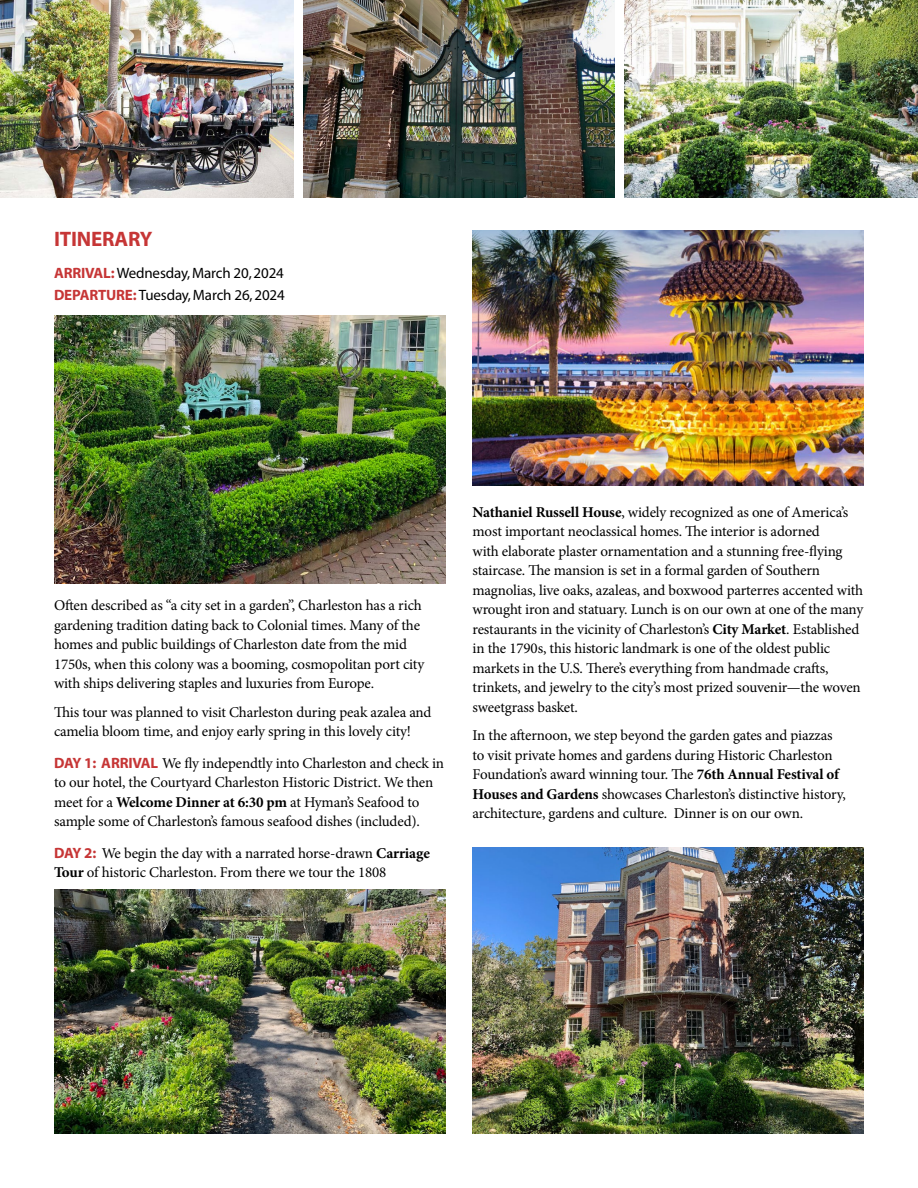
<style>
.page{position:relative;width:918px;height:1188px;background:#fff}
.page>*{position:absolute;margin:0;border:0;box-sizing:border-box;transform-origin:0 0}
.t1{font:700 21px "Myriad";letter-spacing:-.01em;color:#c63636}
.t2{font:15px/19.5px "Minion Pro";letter-spacing:-.015em;color:#000}
.t3{font:15px/22.5px "Myriad";letter-spacing:-.01em;color:#000}
.s1{font-weight:700;color:#c63636}
.s2{font-family:"Myriad";font-weight:700;color:#c63636}
.s3{font-weight:700}
</style>
<div class="page">
<img style="left:54px;top:889px;width:392px;height:245px">
<img style="left:54px;top:315px;width:392px;height:268px">
<img style="left:472px;top:230px;width:392px;height:255px">
<img style="left:303px;top:0;width:312px;height:198px">
<img style="left:0;top:0;width:293px;height:198px">
<img style="left:625px;top:0;width:293px;height:198px">
<img style="left:472px;top:848px;width:392px;height:285px">
<h1 class="t1" style="left:54px;top:228px;width:100px">ITINERARY</h1>
<p class="t3" style="left:54px;top:262px;width:232px"><span class="s1">ARRIVAL:</span> Wednesday, March 20, 2024<br><span class="s1">DEPARTURE:</span> Tuesday, March 26, 2024</p>
<p class="t2" style="left:54px;top:596px;width:372px">Often described as “a city set in a garden”, Charleston has a rich gardening tradition dating back to Colonial times. Many of the homes and public buildings of Charleston date from the mid 1750s, when this colony was a booming, cosmopolitan port city with ships delivering staples and luxuries from Europe.</p>
<p class="t2" style="left:54px;top:702px;width:379px">This tour was planned to visit Charleston during peak azalea and camelia bloom time, and enjoy early spring in this lovely city!</p>
<p class="t2" style="left:54px;top:753px;width:392px"><span class="s2">DAY 1: ARRIVAL</span> We fly independtly into Charleston and check in to our hotel, the Courtyard Charleston Historic District. We then meet for a <span class="s3">Welcome Dinner at 6:30 pm</span> at Hyman’s Seafood to sample some of Charleston’s famous seafood dishes (included).</p>
<p class="t2" style="left:54px;top:843px;width:377px"><span class="s2">DAY 2:</span> We begin the day with a narrated horse-drawn <span class="s3">Carriage<br>Tour</span> of historic Charleston. From there we tour the 1808</p>
<p class="t2" style="left:472px;top:502px;width:392px"><span class="s3">Nathaniel Russell House</span>, widely recognized as one of America’s most important neoclassical homes. The interior is adorned<br>with elaborate plaster ornamentation and a stunning free-flying staircase. The mansion is set in a formal garden of Southern magnolias, live oaks, azaleas, and boxwood parterres accented with wrought iron and statuary. Lunch is on our own at one of the many restaurants in the vicinity of Charleston’s <span class="s3">City Market</span>. Established in the 1790s, this historic landmark is one of the oldest public markets in the U.S. There’s everything from handmade crafts, trinkets, and jewelry to the city’s most prized souvenir—the woven sweetgrass basket.</p>
<p class="t2" style="left:472px;top:726px;width:375px">In the afternoon, we step beyond the garden gates and piazzas to visit private homes and gardens during Historic Charleston Foundation’s award winning tour. The <span class="s3">76th Annual Festival of Houses and Gardens</span> showcases Charleston’s distinctive history, architecture, gardens and culture. Dinner is on our own.</p>
</div>
